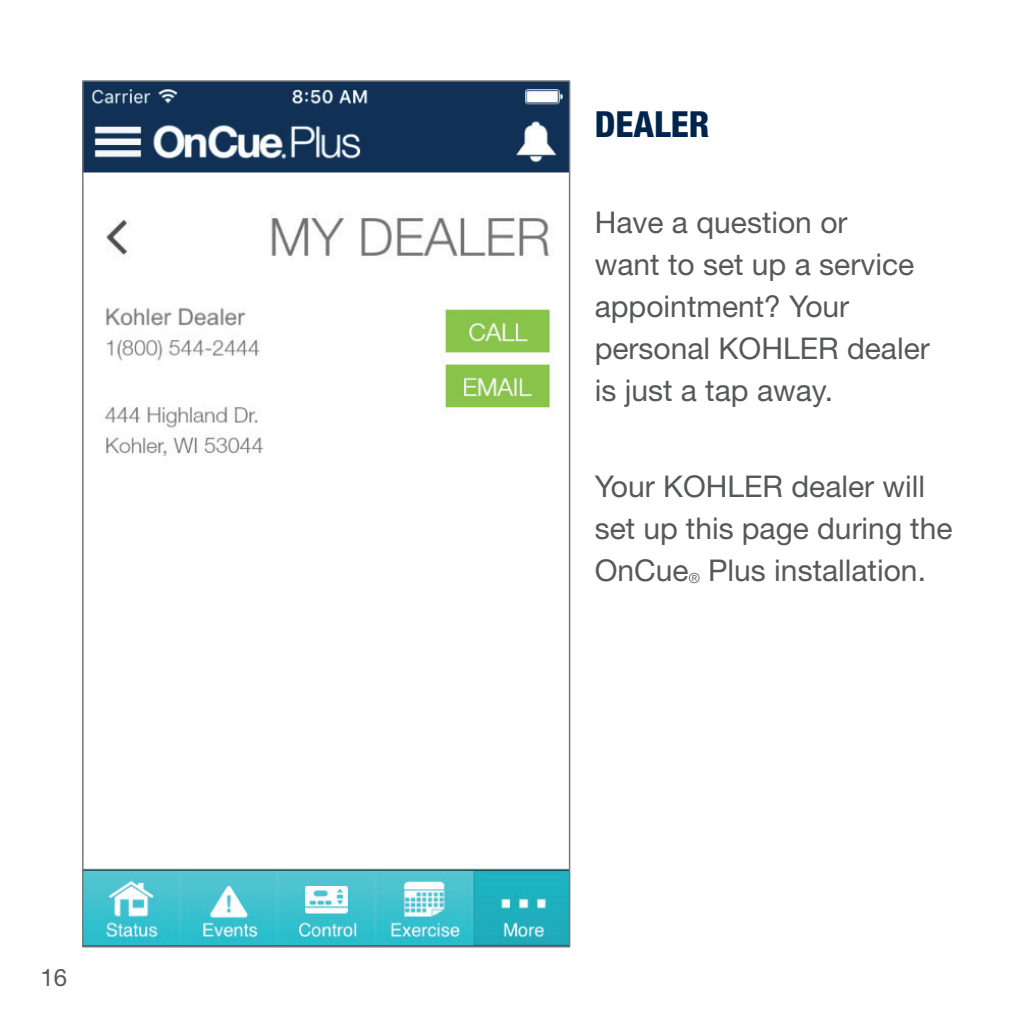
<style>
.page{position:relative;width:1026px;height:1026px;background:#fff}
.page>*{position:absolute;margin:0;border:0;box-sizing:border-box;transform-origin:0 0}
.t1{font:800 condensed 36px "Helvetica Neue LT Pro";color:#00254c}
.t2{font:30px/42px "Helvetica Neue LT Pro";color:#57585a}
.t3{font:24px "Helvetica Neue LT Pro";color:#57585a}
.s1{font-weight:300;font-size:14.1px}
</style>
<div class="page">
<img style="left:85px;top:83px;width:482px;height:862px">
<p class="t3" style="left:40px;top:962px;width:28px">16</p>
<p class="t1" style="left:595px;top:102px;width:96px">DEALER</p>
<p class="t2" style="left:595px;top:200px;width:337px">Have a question or<br>want to set up a service appointment? Your personal KOHLER dealer is just a tap away.</p>
<p class="t2" style="left:595px;top:464px;width:359px">Your KOHLER dealer will set up this page during the<br>OnCue<span class="s1">®</span> Plus installation.</p>
</div>
